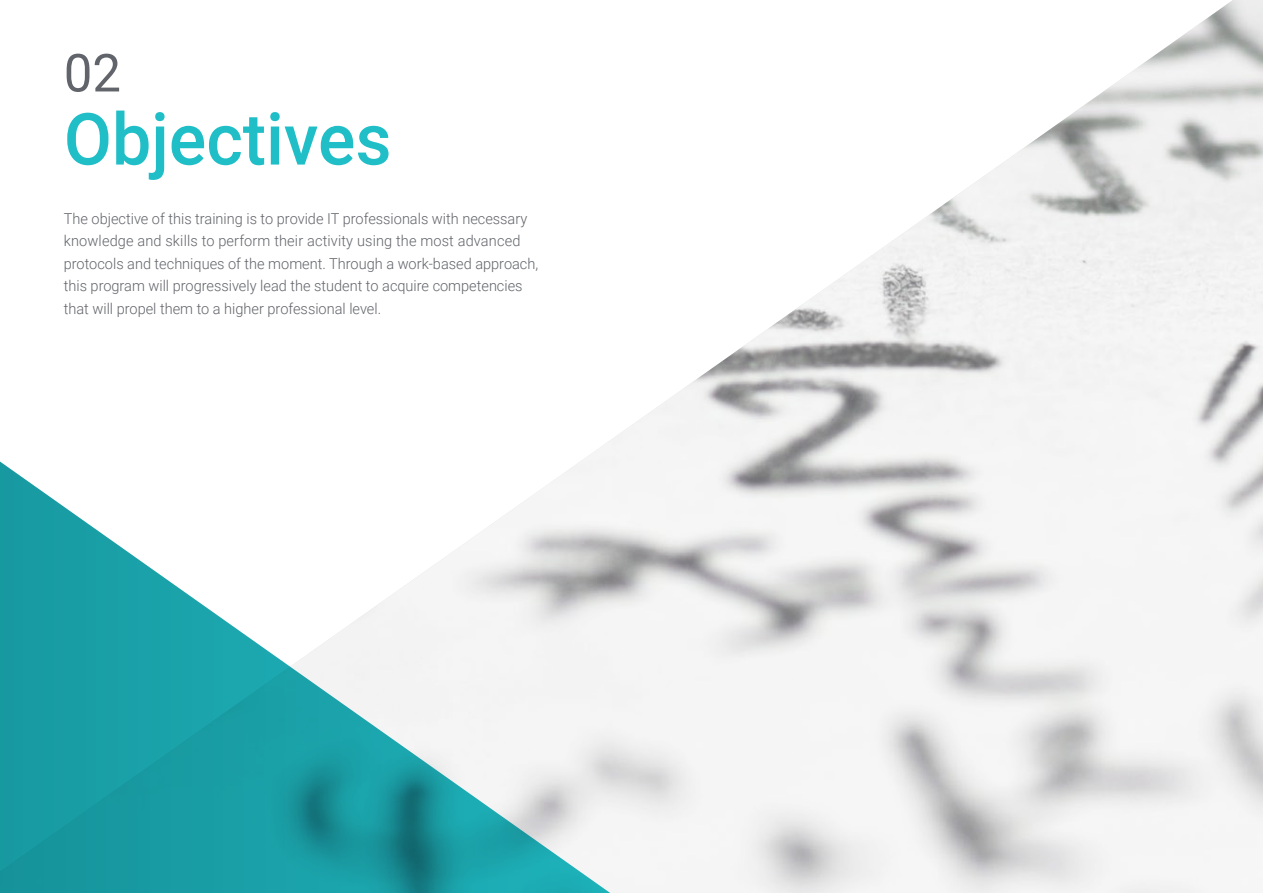
<style>
.page{position:relative;width:1263px;height:893px;background:#fff}
.page>*{position:absolute;margin:0;border:0;box-sizing:border-box;transform-origin:0 0}
.t1{font:500 72px "Roboto";color:#20bec6}
.t2{font:52.5px "Roboto";color:#61646a}
.t3{font:300 15px/22.5px "Roboto";color:#61646a}
</style>
<div class="page">
<img style="left:603px;top:0;width:660px;height:893px">
<svg style="left:0;top:446px;width:640px;height:447px"></svg>
<h2 class="t2" style="left:64px;top:36px;width:59px">02</h2>
<h1 class="t1" style="left:64px;top:89px;width:329px">Objectives</h1>
<p class="t3" style="left:64px;top:207px;width:476px">The objective of this training is to provide IT professionals with necessary knowledge and skills to perform their activity using the most advanced protocols and techniques of the moment. Through a work-based approach, this program will progressively lead the student to acquire competencies that will propel them to a higher professional level.</p>
</div>
